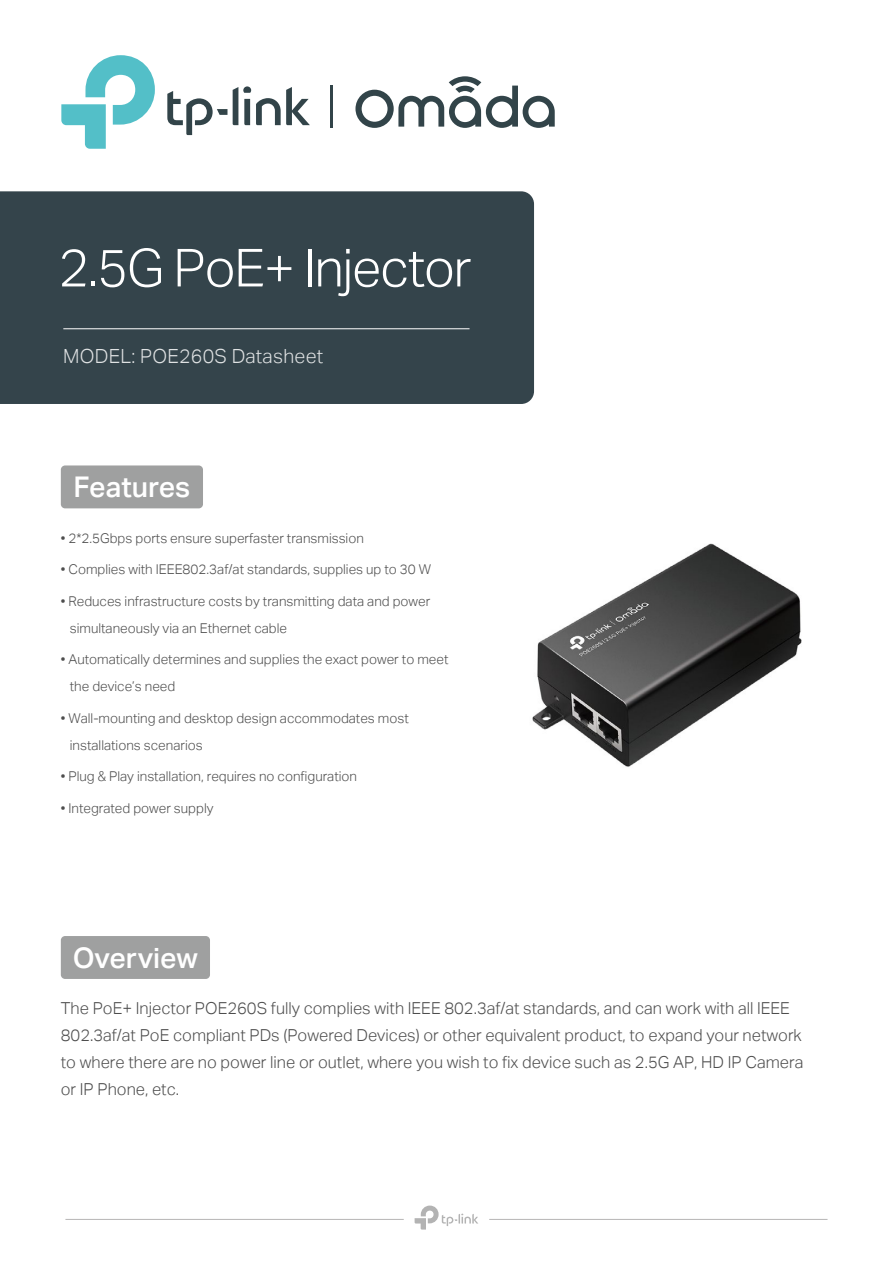
<style>
.page{position:relative;width:893px;height:1263px;background:#fff}
.page>*{position:absolute;margin:0;border:0;box-sizing:border-box;transform-origin:0 0}
.t1{font:52.5px "TP Link Aktiv Light";letter-spacing:-.025em;color:#fff}
.t2{font:28.5px "TP Link Aktiv Medium";color:#fff}
.t3{font:19.5px "TP Link Aktiv Light";letter-spacing:.015em;color:rgb(255 255 255/.85)}
.t4{font:16.5px/27px "TP Link Aktiv Light";color:#4d4d4d}
.t5{font:13.5px/27px "TP Link Aktiv Light";color:#4d4d4d}
</style>
<div class="page">
<div style="left:0;top:191px;width:534px;height:213px;background:#34444b"></div>
<hr style="left:63px;top:328px;width:406px;height:1px;background:#fff">
<div style="left:61px;top:936px;width:149px;height:43px;background:#9fa0a0;border-radius:4px"></div>
<hr style="left:65px;top:1219px;width:339px;height:1px;background:#b6b5b5">
<hr style="left:489px;top:1219px;width:338px;height:1px;background:#b6b5b5">
<svg style="left:415px;top:1205px;width:63px;height:24px"></svg>
<div style="left:61px;top:465px;width:142px;height:43px;background:#9fa0a0;border-radius:4px"></div>
<svg style="left:355px;top:76px;width:200px;height:52px"></svg>
<svg style="left:167px;top:86px;width:143px;height:49px"></svg>
<svg style="left:61px;top:55px;width:94px;height:94px"></svg>
<hr style="left:330px;top:85px;width:2px;height:42px;background:#324449">
<img style="left:532px;top:543px;width:270px;height:224px">
<h1 class="t1" style="left:58px;top:238px;width:415px">2.5G PoE+ Injector</h1>
<h3 class="t3" style="left:63px;top:345px;width:261px">MODEL: POE260S Datasheet</h3>
<h2 class="t2" style="left:74px;top:471px;width:118px">Features</h2>
<p class="t5" style="left:61px;top:524px;width:305px">• 2*2.5Gbps ports ensure superfaster transmission</p>
<p class="t5" style="left:61px;top:556px;width:372px">• Complies with IEEE802.3af/at standards, supplies up to 30 W</p>
<p class="t5" style="left:70px;top:587px;width:362px;text-indent:-9px">• Reduces infrastructure costs by transmitting data and power simultaneously via an Ethernet cable</p>
<p class="t5" style="left:70px;top:646px;width:380px;text-indent:-9px">• Automatically determines and supplies the exact power to meet the device’s need</p>
<p class="t5" style="left:70px;top:704px;width:340px;text-indent:-9px">• Wall-mounting and desktop design accommodates most installations scenarios</p>
<p class="t5" style="left:61px;top:763px;width:298px">• Plug &amp; Play installation, requires no configuration</p>
<p class="t5" style="left:61px;top:794px;width:154px">• Integrated power supply</p>
<h2 class="t2" style="left:73px;top:941px;width:127px">Overview</h2>
<p class="t4" style="left:61px;top:995px;width:744px">The PoE+ Injector POE260S fully complies with IEEE 802.3af/at standards, and can work with all IEEE 802.3af/at PoE compliant PDs (Powered Devices) or other equivalent product, to expand your network to where there are no power line or outlet, where you wish to fix device such as 2.5G AP, HD IP Camera or IP Phone, etc.</p>
</div>
